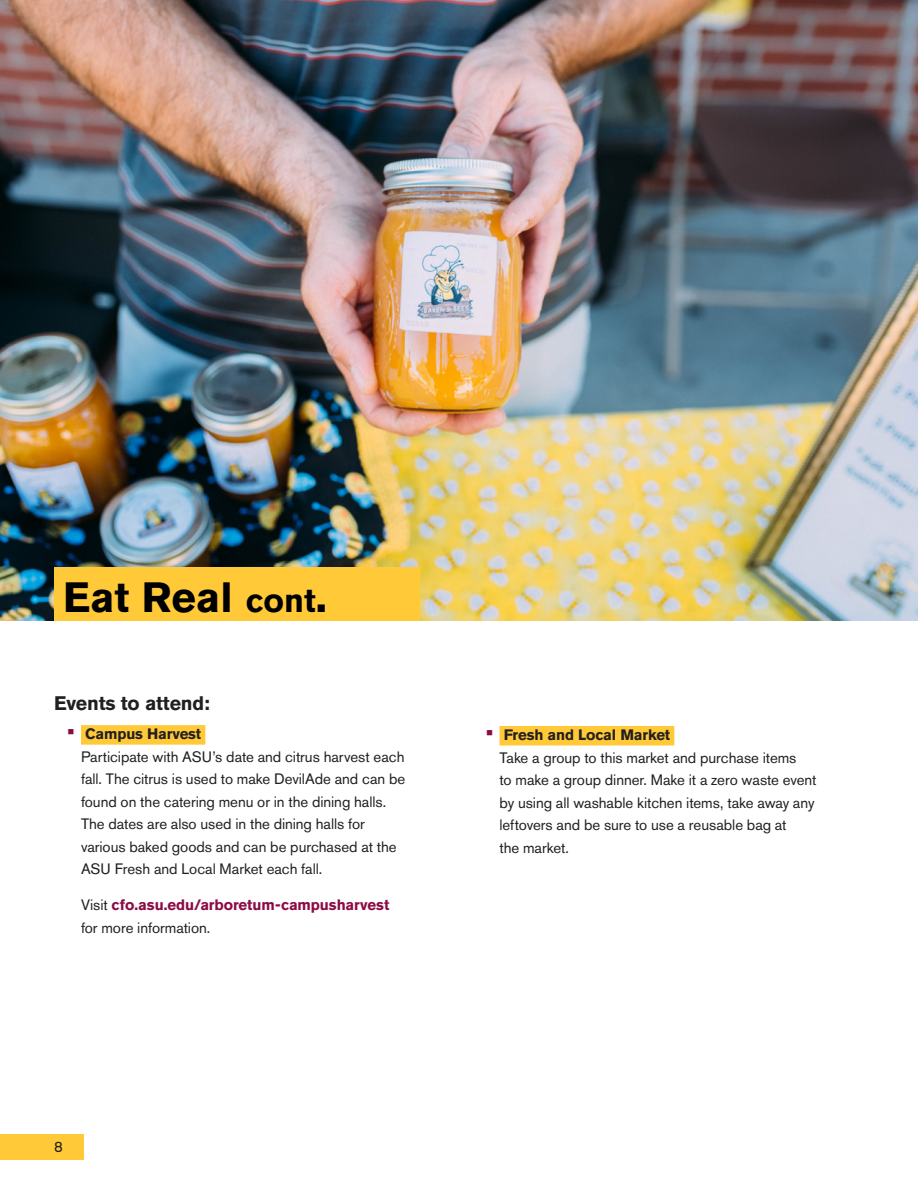
<style>
.page{position:relative;width:918px;height:1188px;background:#fff}
.page>*{position:absolute;margin:0;border:0;box-sizing:border-box;transform-origin:0 0}
.Headline_2{font:700 42px "Akzidenz Grotesk Std";color:#000}
.Headline_4{font:700 19.5px "Akzidenz Grotesk Std";letter-spacing:-.01em;color:#231f20}
.t1{font:15px/22.5px "Akzidenz Grotesk Std";letter-spacing:-.005em;color:#231f20}
.Body{font:700 15px/22.5px "Akzidenz Grotesk Std";letter-spacing:-.005em;color:#8c0b42}
.s1{font-size:33px}
.s2{font-size:45px}
.s3{font-weight:700;font-size:21px;color:#8c0b42}
.s4{font-weight:700}
.s5{font-weight:400;color:#231f20}
</style>
<div class="page">
<img style="left:0;top:0;width:918px;height:621px">
<hr style="left:917px;top:0;width:1px;height:176px;background:#71bf44">
<div style="left:0;top:1134px;width:84px;height:26px;background:#ffc938"></div>
<div style="left:81px;top:725px;width:124px;height:20px;background:#ffc938"></div>
<div style="left:500px;top:726px;width:174px;height:20px;background:#ffc938"></div>
<div style="left:54px;top:567px;width:366px;height:54px;background:#ffc938"></div>
<p class="Headline_2" style="left:63px;top:573px;width:266px">Eat Real <span class="s1">cont</span><span class="s2">.</span></p>
<p class="Headline_4" style="left:54px;top:692px;width:157px">Events to attend:</p>
<p class="t1" style="left:81px;top:723px;width:326px;text-indent:-14px"><span class="s3">•</span> <span class="s4">Campus Harvest<br></span>Participate with ASU’s date and citrus harvest each fall. The citrus is used to make DevilAde and can be found on the catering menu or in the dining halls.<br>The dates are also used in the dining halls for various baked goods and can be purchased at the ASU Fresh and Local Market each fall.</p>
<p class="Body" style="left:81px;top:894px;width:310px"><span class="s5">Visit</span> cfo.asu.edu/arboretum-campusharvest <span class="s5">for more information.</span></p>
<p class="t1" style="left:500px;top:724px;width:319px;text-indent:-14px"><span class="s3">•</span> <span class="s4">Fresh and Local Market<br></span>Take a group to this market and purchase items<br>to make a group dinner. Make it a zero waste event by using all washable kitchen items, take away any leftovers and be sure to use a reusable bag at<br>the market.</p>
<p class="t1" style="left:54px;top:1135px;width:10px">8</p>
</div>
